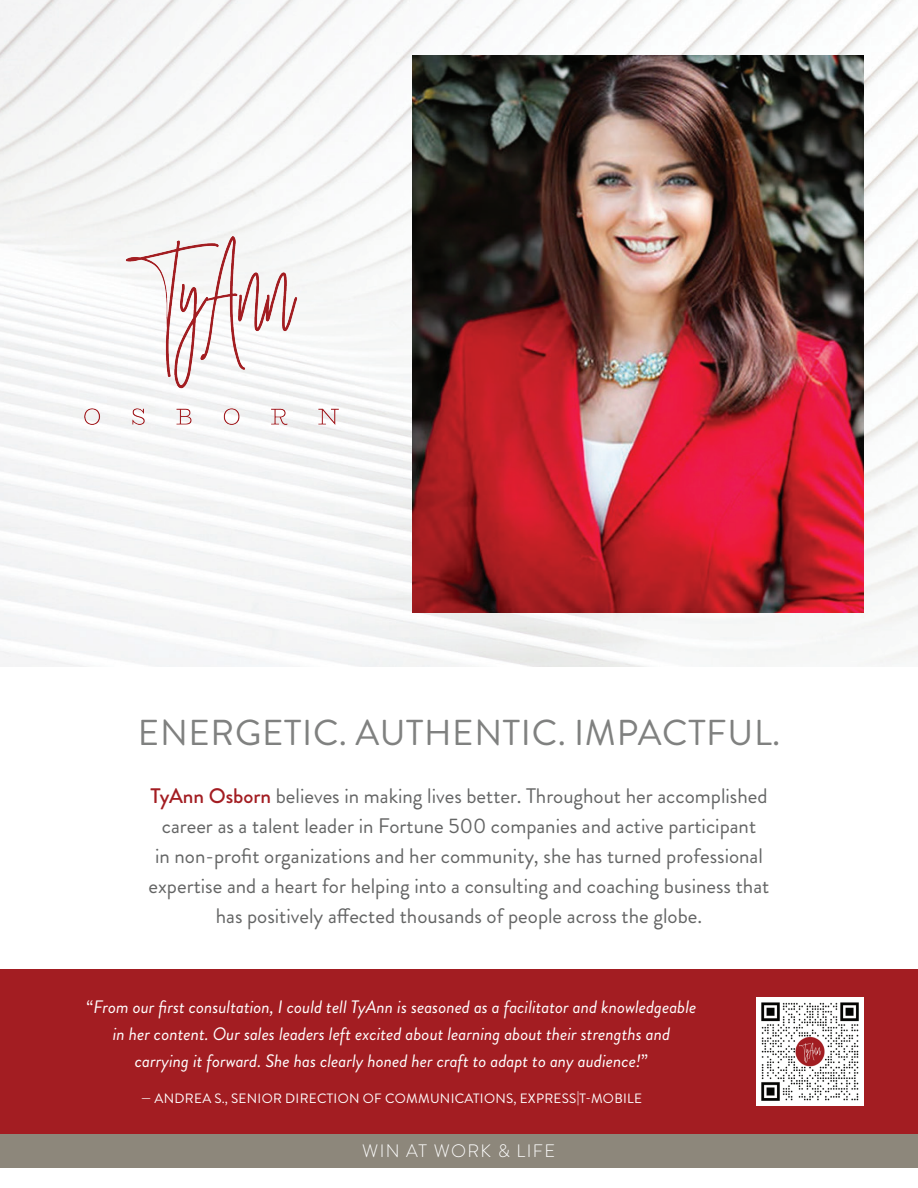
<style>
.page{position:relative;width:918px;height:1188px;background:#fff}
.page>*{position:absolute;margin:0;border:0;box-sizing:border-box;transform-origin:0 0}
.t1{font:36px "Brandon Grotesque";letter-spacing:.02em;color:#808180}
.t2{font:21px/30px "Brandon Grotesque";color:#646565;text-align:center}
.t3{font:italic 18px/27px "Brandon Grotesque";color:#fff;text-align:center}
.t4{font:300 18px "Brandon Grotesque";letter-spacing:.075em;color:#fff}
.t5{font:13.5px "Brandon Grotesque";letter-spacing:.02em;color:#fff}
.s1{font-weight:500;color:#a31d22}
.s2{font-style:normal}
</style>
<div class="page">
<img style="left:0;top:0;width:918px;height:667px">
<img style="left:412px;top:55px;width:452px;height:558px">
<div style="left:0;top:1134px;width:918px;height:34px;background:#8d877b"></div>
<img style="left:84px;top:236px;width:254px;height:188px">
<div style="left:0;top:969px;width:918px;height:165px;background:#a31d22"></div>
<img style="left:756px;top:998px;width:108px;height:107px">
<h1 class="t1" style="left:138px;top:708px;width:644px">ENERGETIC. AUTHENTIC. IMPACTFUL.</h1>
<p class="t2" style="left:149px;top:781px;width:622px"><span class="s1">TyAnn Osborn</span> believes in making lives better. Throughout her accomplished career as a talent leader in Fortune 500 companies and active participant<br>in non-profit organizations and her community, she has turned professional expertise and a heart for helping into a consulting and coaching business that has positively affected thousands of people across the globe.</p>
<p class="t3" style="left:87px;top:993px;width:611px"><span class="s2">“</span>From our first consultation, I could tell TyAnn is seasoned as a facilitator and knowledgeable in her content. Our sales leaders left excited about learning about their strengths and carrying it forward. She has clearly honed her craft to adapt to any audience!<span class="s2">”</span></p>
<p class="t5" style="left:141px;top:1089px;width:503px">— ANDREA S., SENIOR DIRECTION OF COMMUNICATIONS, EXPRESS|T-MOBILE</p>
<p class="t4" style="left:362px;top:1139px;width:194px">WIN AT WORK &amp; LIFE</p>
</div>
